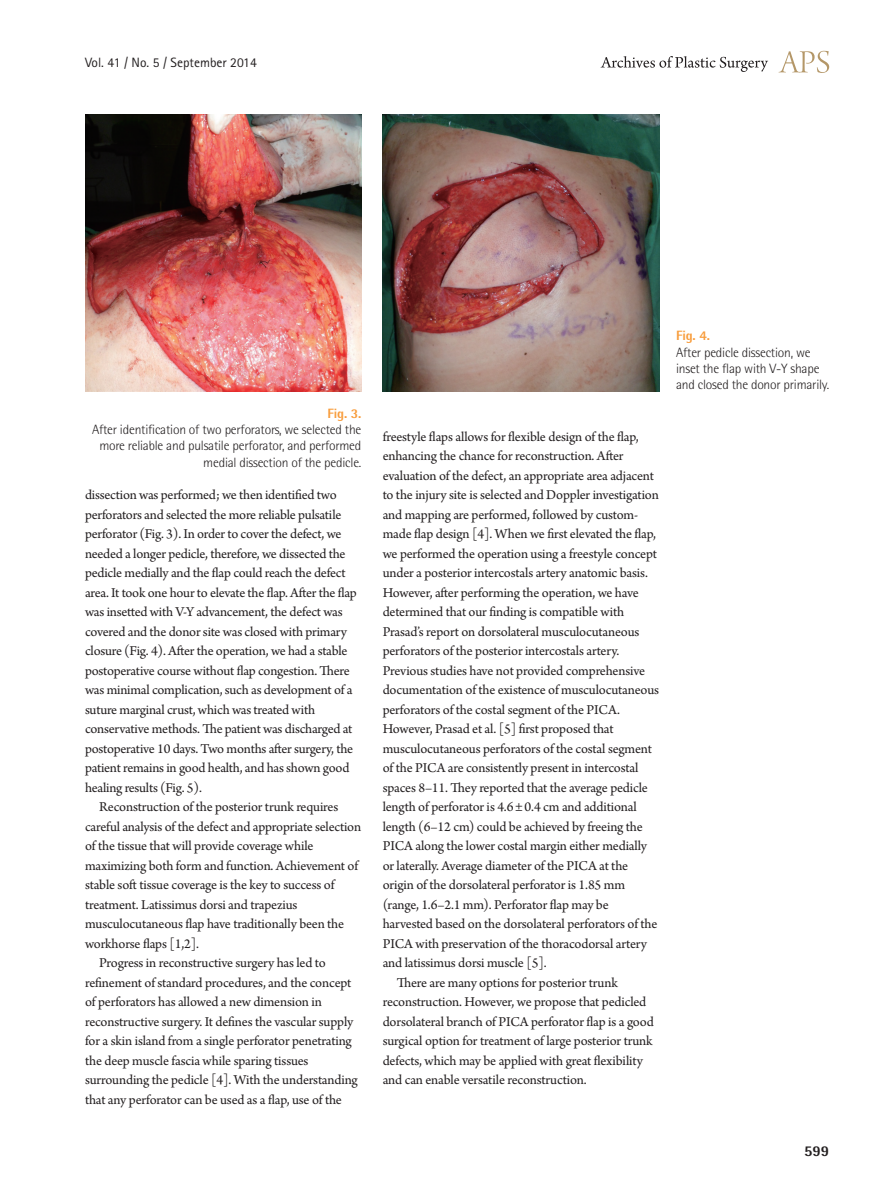
<style>
.page{position:relative;width:893px;height:1191px;background:#fff}
.page>*{position:absolute;margin:0;border:0;box-sizing:border-box;transform-origin:0 0}
.t1{font:800 15px "Rotis Semi Sans Std";color:#231f20}
.본문{font:14.25px/19.5px "Arno Pro";letter-spacing:-.015em;color:#231f20}
.표_그림_설명{font:300 13.5px/16.4px "Rotis Semi Sans Std";letter-spacing:-.015em;color:#231f20;text-align:right}
.권_호_월{font:13.5px "Rotis Sans Serif Std";color:#231f20}
.s1{font-weight:800;color:#f89d3d}
</style>
<div class="page">
<svg style="left:779px;top:51px;width:50px;height:22px"></svg>
<svg style="left:601px;top:56px;width:167px;height:16px"></svg>
<img style="left:85px;top:115px;width:276px;height:276px">
<img style="left:383px;top:115px;width:276px;height:276px">
<p class="권_호_월" style="left:85px;top:54px;width:173px">Vol. 41 / No. 5 / September 2014</p>
<p class="표_그림_설명" style="left:92px;top:405px;width:271px"><span class="s1">Fig. 3.<br></span>After identification of two perforators, we selected the more reliable and pulsatile perforator, and performed medial dissection of the pedicle.</p>
<p class="본문" style="left:85px;top:486px;width:273px">dissection was performed; we then identified two perforators and selected the more reliable pulsatile perforator (Fig. 3). In order to cover the defect, we needed a longer pedicle, therefore, we dissected the pedicle medially and the flap could reach the defect area. It took one hour to elevate the flap. After the flap was insetted with V-Y advancement, the defect was covered and the donor site was closed with primary closure (Fig. 4). After the operation, we had a stable postoperative course without flap congestion. There was minimal complication, such as development of a suture marginal crust, which was treated with conservative methods. The patient was discharged at postoperative 10 days. Two months after surgery, the patient remains in good health, and has shown good healing results (Fig. 5).</p>
<p class="본문" style="left:85px;top:798px;width:278px;text-indent:14px">Reconstruction of the posterior trunk requires careful analysis of the defect and appropriate selection of the tissue that will provide coverage while maximizing both form and function. Achievement of stable soft tissue coverage is the key to success of treatment. Latissimus dorsi and trapezius musculocutaneous flap have traditionally been the workhorse flaps [1,2].</p>
<p class="본문" style="left:85px;top:954px;width:274px;text-indent:14px">Progress in reconstructive surgery has led to refinement of standard procedures, and the concept of perforators has allowed a new dimension in reconstructive surgery. It defines the vascular supply for a skin island from a single perforator penetrating the deep muscle fascia while sparing tissues surrounding the pedicle [4]. With the understanding that any perforator can be used as a flap, use of the</p>
<p class="본문" style="left:383px;top:427px;width:278px">freestyle flaps allows for flexible design of the flap, enhancing the chance for reconstruction. After evaluation of the defect, an appropriate area adjacent to the injury site is selected and Doppler investigation and mapping are performed, followed by custom&shy;made flap design [4]. When we first elevated the flap, we performed the operation using a freestyle concept under a posterior intercostals artery anatomic basis.<br>However, after performing the operation, we have determined that our finding is compatible with Prasad’s report on dorsolateral musculocutaneous perforators of the posterior intercostals artery.</p>
<p class="본문" style="left:383px;top:661px;width:278px">Previous studies have not provided comprehensive documentation of the existence of musculocutaneous perforators of the costal segment of the PICA.<br>However, Prasad et al. [5] first proposed that musculocutaneous perforators of the costal segment of the PICA are consistently present in intercostal spaces 8–11. They reported that the average pedicle length of perforator is 4.6 ± 0.4 cm and additional length (6–12 cm) could be achieved by freeing the PICA along the lower costal margin either medially or laterally. Average diameter of the PICA at the origin of the dorsolateral perforator is 1.85 mm (range, 1.6–2.1 mm). Perforator flap may be harvested based on the dorsolateral perforators of the PICA with preservation of the thoracodorsal artery and latissimus dorsi muscle [5].</p>
<p class="본문" style="left:383px;top:973px;width:273px;text-indent:14px">There are many options for posterior trunk reconstruction. However, we propose that pedicled dorsolateral branch of PICA perforator flap is a good surgical option for treatment of large posterior trunk defects, which may be applied with great flexibility and can enable versatile reconstruction.</p>
<p class="표_그림_설명" style="left:676px;top:327px;width:155px;text-align:left"><span class="s1">Fig. 4.<br></span>After pedicle dissection, we inset the flap with V-Y shape and closed the donor primarily.</p>
<p class="t1" style="left:804px;top:1141px;width:27px">599</p>
</div>
